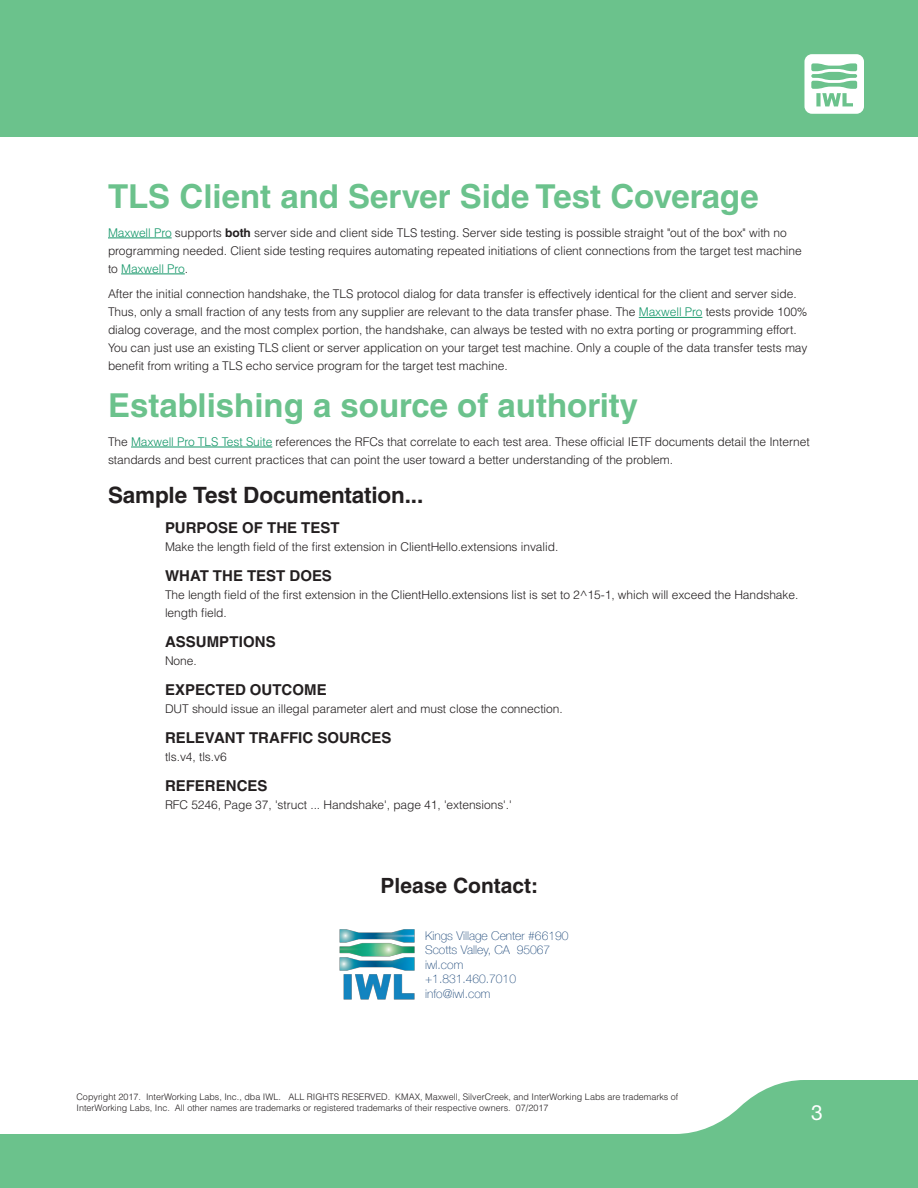
<style>
.page{position:relative;width:918px;height:1188px;background:#fff}
.page>*{position:absolute;margin:0;border:0;box-sizing:border-box;transform-origin:0 0}
.Header1{font:700 33px "Helvetica LT Std";color:#6bc28c}
.Header2{font:700 22.5px "Helvetica LT Std";letter-spacing:-.01em;color:#231f20}
.t1{font:700 21px "Helvetica LT Std";color:#231f20}
.t2{font:21px "Helvetica LT Std Fraction";color:#fff}
.Header2-2{font:700 15px "Helvetica LT Std";color:#231f20}
.Body_Text{font:300 12px/18px "Helvetica LT Std";letter-spacing:-.005em;color:#231f20}
.t3{font:100 12px "Helvetica Neue LT Com";color:#184477}
.t4{font:300 9px/10.5px "Helvetica LT Std";color:#231f20}
.s1{color:#139668}
.s2{font-weight:700}
</style>
<div class="page">
<svg style="left:0;top:1080px;width:918px;height:108px;fill:#6bc28c"></svg>
<div style="left:0;top:0;width:918px;height:136px;background:#6bc28c"></div>
<svg style="left:804px;top:54px;width:60px;height:60px"></svg>
<hr style="left:108px;top:238px;width:64px;height:1px;background:#139668">
<hr style="left:121px;top:274px;width:64px;height:1px;background:#139668">
<hr style="left:639px;top:317px;width:63px;height:1px;background:#139668">
<hr style="left:131px;top:447px;width:141px;height:1px;background:#139668">
<img style="left:339px;top:929px;width:76px;height:71px">
<p class="Header1" style="left:108px;top:176px;width:652px">TLS Client and Server Side Test Coverage</p>
<p class="Body_Text" style="left:108px;top:223px;width:695px"><span class="s1">Maxwell Pro</span> supports <span class="s2">both</span> server side and client side TLS testing. Server side testing is possible straight "out of the box" with no programming needed. Client side testing requires automating repeated initiations of client connections from the target test machine to <span class="s1">Maxwell Pro</span>.</p>
<p class="Body_Text" style="left:108px;top:285px;width:701px">After the initial connection handshake, the TLS protocol dialog for data transfer is effectively identical for the client and server side.<br>Thus, only a small fraction of any tests from any supplier are relevant to the data transfer phase. The <span class="s1">Maxwell Pro</span> tests provide 100% dialog coverage, and the most complex portion, the handshake, can always be tested with no extra porting or programming effort.<br>You can just use an existing TLS client or server application on your target test machine. Only a couple of the data transfer tests may benefit from writing a TLS echo service program for the target test machine.</p>
<p class="Header1" style="left:108px;top:386px;width:532px">Establishing a source of authority</p>
<p class="Body_Text" style="left:108px;top:432px;width:703px">The <span class="s1">Maxwell Pro TLS Test Suite</span> references the RFCs that correlate to each test area. These official IETF documents detail the Internet standards and best current practices that can point the user toward a better understanding of the problem.</p>
<p class="Header2" style="left:108px;top:481px;width:317px">Sample Test Documentation...</p>
<p class="Header2-2" style="left:165px;top:518px;width:176px">PURPOSE OF THE TEST</p>
<p class="Body_Text" style="left:165px;top:537px;width:395px">Make the length field of the first extension in ClientHello.extensions invalid.</p>
<p class="Header2-2" style="left:165px;top:566px;width:168px">WHAT THE TEST DOES</p>
<p class="Body_Text" style="left:165px;top:585px;width:635px">The length field of the first extension in the ClientHello.extensions list is set to 2^15-1, which will exceed the Handshake. length field.</p>
<p class="Header2-2" style="left:165px;top:632px;width:112px">ASSUMPTIONS</p>
<p class="Body_Text" style="left:165px;top:651px;width:33px">None.</p>
<p class="Header2-2" style="left:165px;top:680px;width:163px">EXPECTED OUTCOME</p>
<p class="Body_Text" style="left:165px;top:699px;width:399px">DUT should issue an illegal parameter alert and must close the connection.</p>
<p class="Header2-2" style="left:165px;top:728px;width:228px">RELEVANT TRAFFIC SOURCES</p>
<p class="Body_Text" style="left:165px;top:747px;width:63px">tls.v4, tls.v6</p>
<p class="Header2-2" style="left:165px;top:776px;width:104px">REFERENCES</p>
<p class="Body_Text" style="left:165px;top:795px;width:348px">RFC 5246, Page 37, 'struct ... Handshake', page 41, 'extensions'.'</p>
<p class="t1" style="left:381px;top:873px;width:159px">Please Contact:</p>
<p class="t3" style="left:425px;top:928px;width:145px">Kings Village Center #66190</p>
<p class="t3" style="left:425px;top:943px;width:127px">Scotts Valley, CA 95067</p>
<p class="t3" style="left:425px;top:957px;width:40px">iwl.com</p>
<p class="t3" style="left:425px;top:972px;width:92px">+1.831.460.7010</p>
<p class="t3" style="left:425px;top:986px;width:67px">info@iwl.com</p>
<p class="t4" style="left:76px;top:1092px;width:603px">Copyright 2017. InterWorking Labs, Inc., dba IWL. ALL RIGHTS RESERVED. KMAX, Maxwell, SilverCreek, and InterWorking Labs are trademarks of<br>InterWorking Labs, Inc. All other names are trademarks or registered trademarks of their respective owners. 07/2017</p>
<p class="t2" style="left:811px;top:1104px;width:13px">3</p>
</div>
